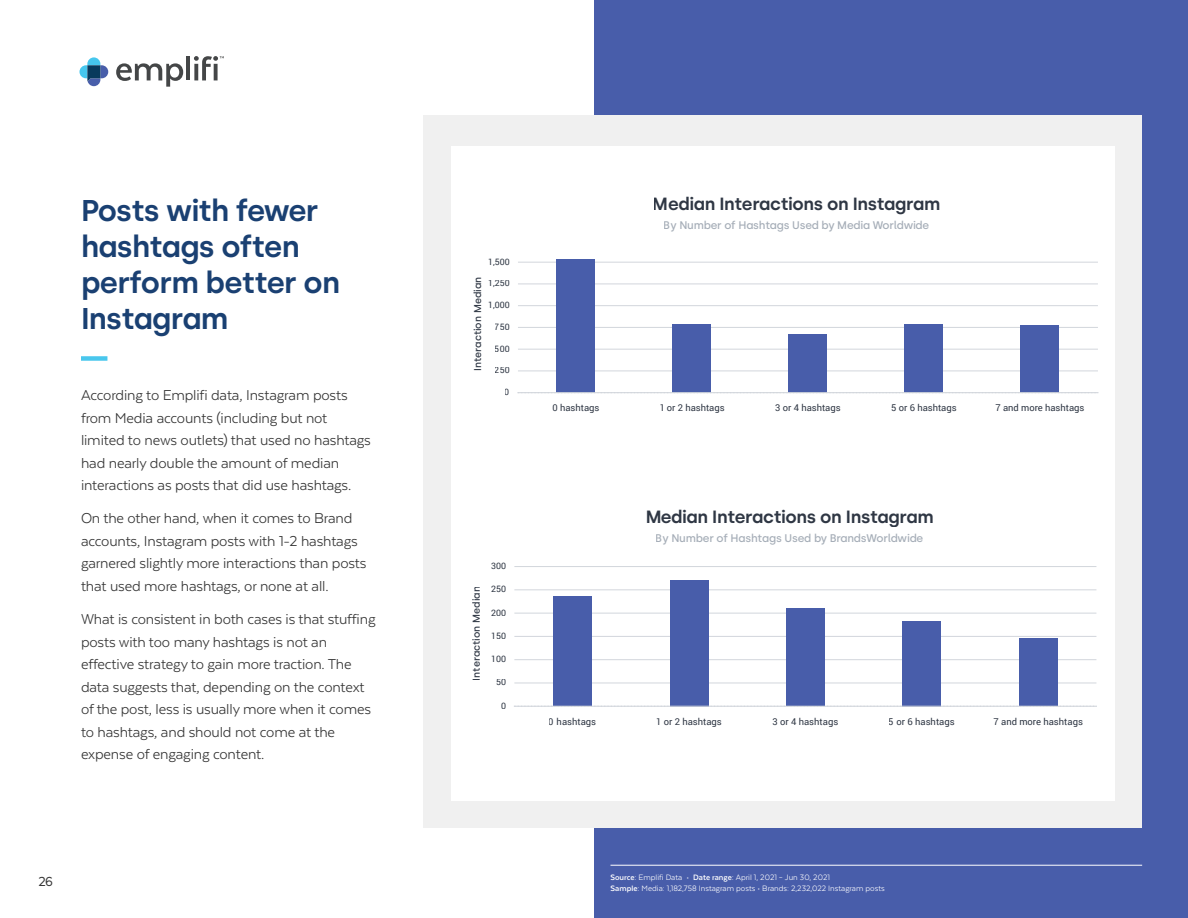
<style>
.page{position:relative;width:1188px;height:918px;background:#fff}
.page>*{position:absolute;margin:0;border:0;box-sizing:border-box;transform-origin:0 0}
.Page_Headline{font:600 30px/36px "Silka";letter-spacing:-.025em;color:#1a4072}
.t1{font:600 17.7px "Silka";letter-spacing:-.02em;color:#2f3744}
.Body_Copy{font:16.5px/22.5px "Texta";letter-spacing:-.01em;color:#333}
.Page_Headline-2{font:15px "Texta";color:#333}
.t2{font:500 11.1px "Silka";letter-spacing:-.02em;color:#a6aeb8}
.t3{font:500 10.05px "Silka";color:#2f3744}
.t4{font:500 9.9px "Silka";color:#2f3744}
.t5{font:9.45px "Roboto";color:#2f3744}
.Body_Copy-2{font:9px "Texta";color:#fff}
.t6{font:8.85px "Roboto";color:#2f3744}
.s1{font-weight:700}
</style>
<div class="page">
<div style="left:594px;top:0;width:594px;height:918px;background:#485daa"></div>
<svg style="left:80px;top:57px;width:28px;height:29px"></svg>
<svg style="left:116px;top:63px;width:67px;height:24px"></svg>
<hr style="left:186px;top:56px;width:4px;height:24px;background:#444647">
<svg style="left:194px;top:56px;width:30px;height:24px"></svg>
<div style="left:81px;top:356px;width:26px;height:5px;background:#49c7ed"></div>
<div style="left:423px;top:116px;width:719px;height:712px;background:#f0f0f0"></div>
<div style="left:451px;top:146px;width:664px;height:654px;background:#fff"></div>
<hr style="left:518px;top:371px;width:580px;height:1px;background:#d2d6dc">
<hr style="left:518px;top:349px;width:580px;height:1px;background:#d2d6dc">
<hr style="left:518px;top:327px;width:580px;height:1px;background:#d2d6dc">
<hr style="left:518px;top:305px;width:580px;height:1px;background:#d2d6dc">
<hr style="left:518px;top:284px;width:580px;height:1px;background:#d2d6dc">
<hr style="left:518px;top:262px;width:580px;height:1px;background:#d2d6dc">
<div style="left:557px;top:260px;width:38px;height:133px;background:#485daa"></div>
<div style="left:673px;top:325px;width:38px;height:68px;background:#485daa"></div>
<div style="left:789px;top:335px;width:38px;height:58px;background:#485daa"></div>
<div style="left:905px;top:325px;width:38px;height:68px;background:#485daa"></div>
<div style="left:1021px;top:325px;width:38px;height:68px;background:#485daa"></div>
<hr style="left:518px;top:392px;width:580px;height:1px;background:#d2d6dc">
<hr style="left:610px;top:865px;width:532px;height:1px;background:#fff">
<hr style="left:514px;top:683px;width:582px;height:1px;background:#d2d6dc">
<hr style="left:514px;top:659px;width:582px;height:1px;background:#d2d6dc">
<hr style="left:514px;top:636px;width:582px;height:1px;background:#d2d6dc">
<hr style="left:514px;top:613px;width:582px;height:1px;background:#d2d6dc">
<hr style="left:514px;top:590px;width:582px;height:1px;background:#d2d6dc">
<hr style="left:514px;top:566px;width:582px;height:1px;background:#d2d6dc">
<div style="left:553px;top:596px;width:39px;height:110px;background:#485daa"></div>
<div style="left:670px;top:580px;width:38px;height:126px;background:#485daa"></div>
<div style="left:786px;top:608px;width:39px;height:98px;background:#485daa"></div>
<div style="left:902px;top:621px;width:39px;height:85px;background:#485daa"></div>
<div style="left:1019px;top:639px;width:39px;height:67px;background:#485daa"></div>
<hr style="left:514px;top:706px;width:582px;height:1px;background:#d2d6dc">
<p class="Page_Headline" style="left:81px;top:192px;width:261px">Posts with fewer hashtags often perform better on<br>Instagram</p>
<p class="Body_Copy" style="left:81px;top:384px;width:291px">According to Emplifi data, Instagram posts from Media accounts (including but not limited to news outlets) that used no hashtags had nearly double the amount of median interactions as posts that did use hashtags.</p>
<p class="Body_Copy" style="left:81px;top:507px;width:287px">On the other hand, when it comes to Brand accounts, Instagram posts with 1-2 hashtags garnered slightly more interactions than posts that used more hashtags, or none at all.</p>
<p class="Body_Copy" style="left:81px;top:608px;width:296px">What is consistent in both cases is that stuffing posts with too many hashtags is not an effective strategy to gain more traction. The data suggests that, depending on the context of the post, less is usually more when it comes to hashtags, and should not come at the expense of engaging content.</p>
<p class="Page_Headline-2" style="left:38px;top:874px;width:16px">26</p>
<p class="t6" style="left:488px;top:255px;width:23px">1,500</p>
<p class="t4" style="left:472px;top:371px;width:96px;rotate:-90deg">Interaction Median</p>
<p class="t6" style="left:488px;top:277px;width:23px">1,250</p>
<p class="t6" style="left:488px;top:299px;width:23px">1,000</p>
<p class="t6" style="left:495px;top:321px;width:16px">750</p>
<p class="t6" style="left:495px;top:342px;width:16px">500</p>
<p class="t6" style="left:495px;top:364px;width:16px">250</p>
<p class="t6" style="left:505px;top:386px;width:6px">0</p>
<p class="t3" style="left:470px;top:681px;width:96px;rotate:-90deg">Interaction Median</p>
<p class="t6" style="left:491px;top:560px;width:16px">300</p>
<p class="t6" style="left:491px;top:583px;width:16px">250</p>
<p class="t6" style="left:491px;top:606px;width:16px">200</p>
<p class="t6" style="left:491px;top:630px;width:16px">150</p>
<p class="t6" style="left:491px;top:653px;width:16px">100</p>
<p class="t6" style="left:496px;top:676px;width:11px">50</p>
<p class="t6" style="left:501px;top:699px;width:6px">0</p>
<p class="t1" style="left:653px;top:193px;width:289px">Median Interactions on Instagram</p>
<p class="t2" style="left:664px;top:219px;width:267px">By Number of Hashtags Used by Media Worldwide</p>
<p class="t5" style="left:552px;top:401px;width:49px">0 hashtags</p>
<p class="t5" style="left:659px;top:401px;width:67px">1 or 2 hashtags</p>
<p class="t5" style="left:775px;top:401px;width:67px">3 or 4 hashtags</p>
<p class="t5" style="left:891px;top:401px;width:67px">5 or 6 hashtags</p>
<p class="t5" style="left:995px;top:401px;width:91px">7 and more hashtags</p>
<p class="t1" style="left:645px;top:506px;width:290px">Median Interactions on Instagram</p>
<p class="t2" style="left:656px;top:531px;width:269px">By Number of Hashtags Used by BrandsWorldwide</p>
<p class="t5" style="left:549px;top:715px;width:49px">0 hashtags</p>
<p class="t5" style="left:656px;top:715px;width:67px">1 or 2 hashtags</p>
<p class="t5" style="left:773px;top:715px;width:67px">3 or 4 hashtags</p>
<p class="t5" style="left:889px;top:715px;width:67px">5 or 6 hashtags</p>
<p class="t5" style="left:994px;top:715px;width:91px">7 and more hashtags</p>
<p class="Body_Copy-2" style="left:610px;top:873px;width:221px"><span class="s1">Source:</span> Emplifi Data • <span class="s1">Date range:</span> April 1, 2021 – Jun 30, 2021</p>
<p class="Body_Copy-2" style="left:610px;top:883px;width:276px"><span class="s1">Sample:</span> Media: 1,182,758 Instagram posts • Brands: 2,232,022 Instagram posts</p>
</div>
